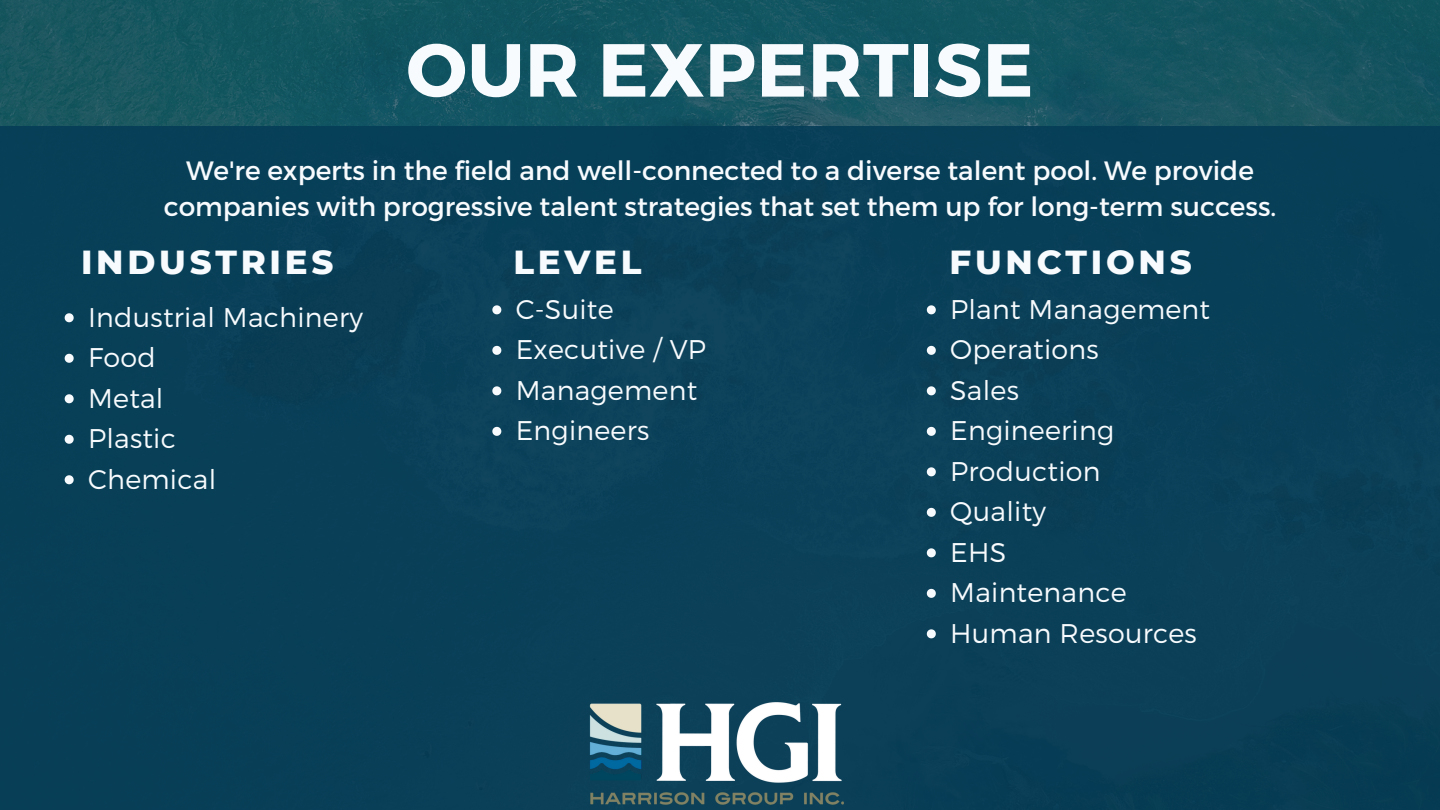
<style>
.page{position:relative;width:1440px;height:810px;background:#fff}
.page>*{position:absolute;margin:0;border:0;box-sizing:border-box;transform-origin:0 0}
.t1{font:700 75px "Montserrat";letter-spacing:.01em;color:#f8fbfd}
.t2{font:800 34px "Montserrat";letter-spacing:.11em;color:#f8fbfd}
.t3{font:300 27px "Montserrat";letter-spacing:.01em;color:#f8fbfd}
.t4{font:26.5px/36.8px "Montserrat";color:#f8fbfd;text-align:center}
</style>
<div class="page">
<img style="left:0;top:0;width:1440px;height:126px">
<div style="left:0;top:126px;width:1440px;height:684px;background:#053d57"></div>
<svg style="left:65px;top:313px;width:9px;height:9px"></svg>
<svg style="left:65px;top:354px;width:9px;height:9px"></svg>
<svg style="left:65px;top:394px;width:9px;height:9px"></svg>
<svg style="left:65px;top:435px;width:9px;height:9px"></svg>
<svg style="left:65px;top:475px;width:9px;height:9px"></svg>
<svg style="left:492px;top:305px;width:9px;height:9px"></svg>
<svg style="left:492px;top:346px;width:9px;height:9px"></svg>
<svg style="left:492px;top:386px;width:9px;height:9px"></svg>
<svg style="left:492px;top:427px;width:9px;height:9px"></svg>
<svg style="left:927px;top:305px;width:9px;height:9px"></svg>
<svg style="left:927px;top:346px;width:9px;height:9px"></svg>
<svg style="left:927px;top:386px;width:9px;height:9px"></svg>
<svg style="left:927px;top:427px;width:9px;height:9px"></svg>
<svg style="left:927px;top:467px;width:9px;height:9px"></svg>
<svg style="left:927px;top:508px;width:9px;height:9px"></svg>
<svg style="left:927px;top:548px;width:9px;height:9px"></svg>
<svg style="left:927px;top:589px;width:9px;height:9px"></svg>
<svg style="left:927px;top:629px;width:9px;height:9px"></svg>
<img style="left:589px;top:701px;width:255px;height:104px">
<p class="t1" style="left:406px;top:21px;width:628px">OUR EXPERTISE</p>
<p class="t4" style="left:164px;top:150px;width:1114px">We're experts in the field and well-connected to a diverse talent pool. We provide companies with progressive talent strategies that set them up for long-term success.</p>
<h1 class="t2" style="left:81px;top:241px;width:254px">INDUSTRIES</h1>
<p class="t3" style="left:88px;top:300px;width:276px">Industrial Machinery</p>
<h2 class="t3" style="left:88px;top:340px;width:69px">Food</h2>
<p class="t3" style="left:88px;top:381px;width:77px">Metal</p>
<p class="t3" style="left:88px;top:421px;width:89px">Plastic</p>
<p class="t3" style="left:88px;top:462px;width:130px">Chemical</p>
<p class="t2" style="left:513px;top:241px;width:130px">LEVEL</p>
<p class="t3" style="left:516px;top:292px;width:99px">C-Suite</p>
<h2 class="t3" style="left:516px;top:332px;width:192px">Executive / VP</h2>
<p class="t3" style="left:516px;top:373px;width:183px">Management</p>
<p class="t3" style="left:516px;top:413px;width:135px">Engineers</p>
<p class="t2" style="left:950px;top:241px;width:244px">FUNCTIONS</p>
<p class="t3" style="left:950px;top:292px;width:261px">Plant Management</p>
<h2 class="t3" style="left:950px;top:332px;width:150px">Operations</h2>
<p class="t3" style="left:950px;top:373px;width:70px">Sales</p>
<p class="t3" style="left:950px;top:413px;width:165px">Engineering</p>
<p class="t3" style="left:950px;top:454px;width:152px">Production</p>
<p class="t3" style="left:950px;top:494px;width:97px">Quality</p>
<p class="t3" style="left:950px;top:535px;width:58px">EHS</p>
<p class="t3" style="left:950px;top:575px;width:178px">Maintenance</p>
<p class="t3" style="left:950px;top:616px;width:248px">Human Resources</p>
</div>
